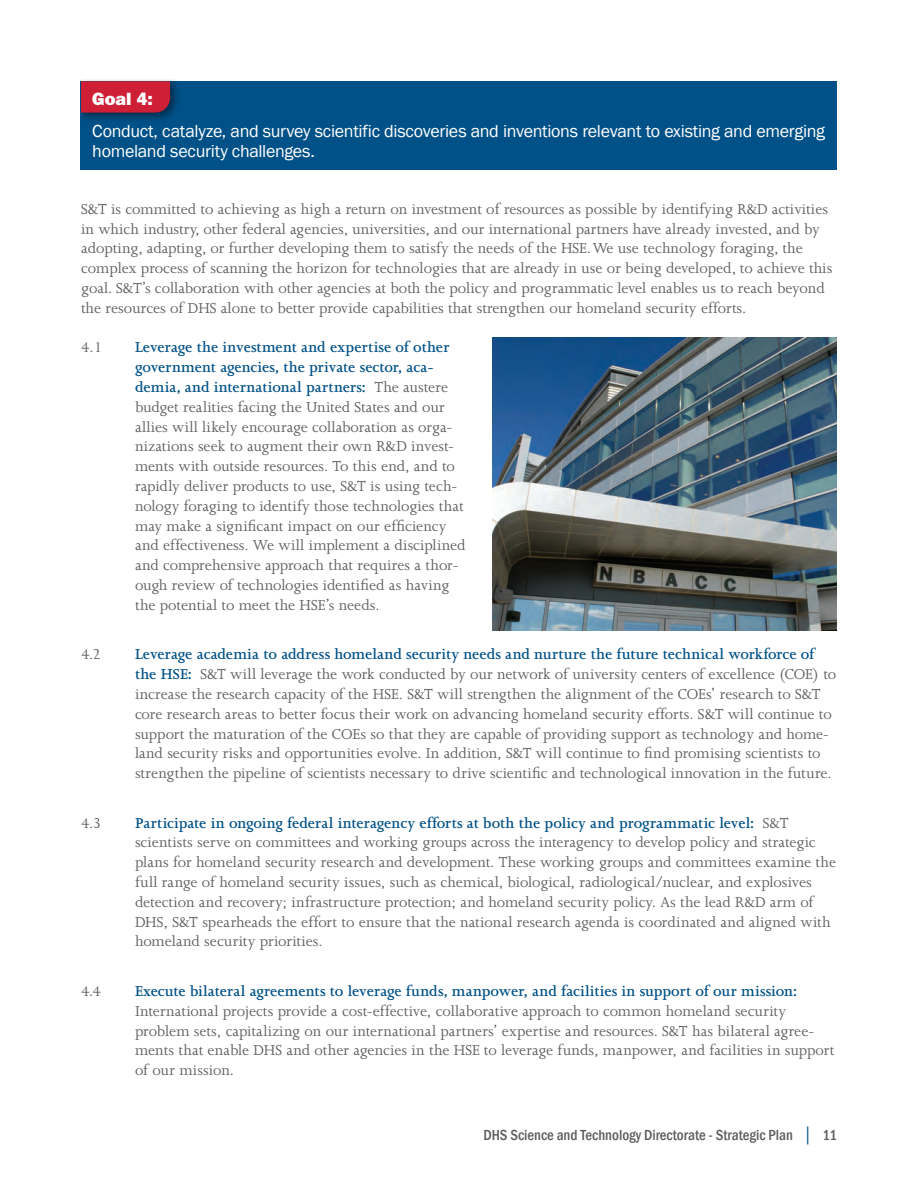
<style>
.page{position:relative;width:918px;height:1188px;background:#fff}
.page>*{position:absolute;margin:0;border:0;box-sizing:border-box;transform-origin:0 0}
.t1{font:17.85px/31.2px "Franklin Gothic";letter-spacing:-.02em;color:#fff}
.t2{font:16.5px/19.8px "Joanna MT Std";color:#5c5c5f}
.t3{font:500 condensed 15px "Franklin Gothic";color:#5c5c5f}
.s1{font-weight:800}
.s2{font-weight:600;color:#005187}
.s3{font-family:"Minion Pro";font-weight:400;font-stretch:normal;font-size:18px;color:#005187}
</style>
<div class="page">
<div style="left:81px;top:81px;width:756px;height:89px;background:#005187"></div>
<img style="left:81px;top:80px;width:96px;height:39px">
<svg style="left:81px;top:81px;width:89px;height:32px"></svg>
<img style="left:492px;top:337px;width:345px;height:294px">
<h2 class="t1" style="left:92px;top:84px;width:734px"><span class="s1">Goal 4:<br></span>Conduct, catalyze, and survey scientific discoveries and inventions relevant to existing and emerging</h2>
<h2 class="t1" style="left:92px;top:136px;width:224px">homeland security challenges.</h2>
<p class="t2" style="left:81px;top:199px;width:753px">S&amp;T is committed to achieving as high a return on investment of resources as possible by identifying R&amp;D activities in which industry, other federal agencies, universities, and our international partners have already invested, and by adopting, adapting, or further developing them to satisfy the needs of the HSE.We use technology foraging, the complex process of scanning the horizon for technologies that are already in use or being developed, to achieve this goal. S&amp;T’s collaboration with other agencies at both the policy and programmatic level enables us to reach beyond the resources of DHS alone to better provide capabilities that strengthen our homeland security efforts.</p>
<p class="t2" style="left:81px;top:338px;width:23px">4.1</p>
<p class="t2" style="left:135px;top:338px;width:332px"><span class="s2">Leverage the investment and expertise of other government agencies, the private sector, aca&shy;demia, and international partners:</span> The austere budget realities facing the United States and our allies will likely encourage collaboration as orga&shy;nizations seek to augment their own R&amp;D invest&shy;ments with outside resources. To this end, and to rapidly deliver products to use, S&amp;T is using tech&shy;nology foraging to identify those technologies that may make a significant impact on our efficiency and effectiveness. We will implement a disciplined and comprehensive approach that requires a thor&shy;ough review of technologies identified as having the potential to meet the HSE’s needs.</p>
<p class="t2" style="left:81px;top:645px;width:22px">4.2</p>
<p class="t2" style="left:135px;top:645px;width:703px"><span class="s2">Leverage academia to address homeland security needs and nurture the future technical workforce of the HSE:</span> S&amp;T will leverage the work conducted by our network of university centers of excellence (COE) to increase the research capacity of the HSE. S&amp;T will strengthen the alignment of the COEs’ research to S&amp;T core research areas to better focus their work on advancing homeland security efforts. S&amp;T will continue to support the maturation of the COEs so that they are capable of providing support as technology and home&shy;land security risks and opportunities evolve. In addition, S&amp;T will continue to find promising scientists to strengthen the pipeline of scientists necessary to drive scientific and technological innovation in the future.</p>
<p class="t2" style="left:81px;top:813px;width:22px">4.3</p>
<p class="t2" style="left:135px;top:813px;width:703px"><span class="s2">Participate in ongoing federal interagency efforts at both the policy and programmatic level:</span> S&amp;T scientists serve on committees and working groups across the interagency to develop policy and strategic plans for homeland security research and development. These working groups and committees examine the full range of homeland security issues, such as chemical, biological, radiological/nuclear, and explosives detection and recovery; infrastructure protection; and homeland security policy. As the lead R&amp;D arm of DHS, S&amp;T spearheads the effort to ensure that the national research agenda is coordinated and aligned with homeland security priorities.</p>
<p class="t2" style="left:81px;top:981px;width:22px">4.4</p>
<p class="t2" style="left:135px;top:981px;width:701px"><span class="s2">Execute bilateral agreements to leverage funds, manpower, and facilities in support of our mission:<br></span>International projects provide a cost-effective, collaborative approach to common homeland security problem sets, capitalizing on our international partners’ expertise and resources. S&amp;T has bilateral agree&shy;ments that enable DHS and other agencies in the HSE to leverage funds, manpower, and facilities in support of our mission.</p>
<p class="t3" style="left:483px;top:1125px;width:355px">DHS Science and Technology Directorate - Strategic Plan <span class="s3">|</span> 11</p>
</div>
